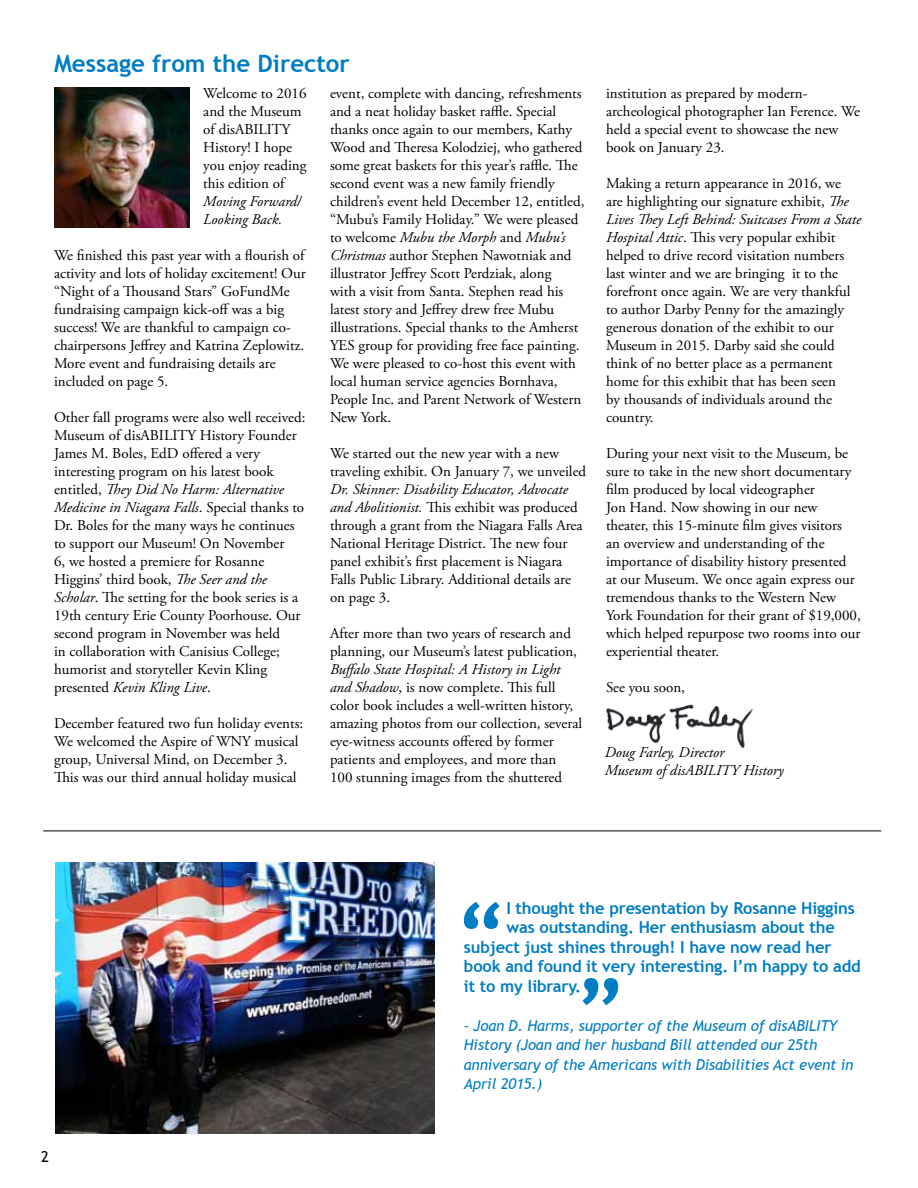
<style>
.page{position:relative;width:918px;height:1188px;background:#fff}
.page>*{position:absolute;margin:0;border:0;box-sizing:border-box;transform-origin:0 0}
.t1{font:700 24px "Trebuchet MS";color:#007dc3}
.t2{font:700 16.5px "Trebuchet MS";letter-spacing:-.01em;color:#007dc3}
.t3{font:15px/18px "Adobe Garamond Pro";color:#000}
.t4{font:italic 15px/19.5px "Trebuchet MS";letter-spacing:-.01em;color:#007dc3}
.t5{font:italic 15px/18px "Adobe Garamond Pro";color:#000}
.t6{font:15px "Trebuchet MS";color:#000}
.s1{font-style:italic}
</style>
<div class="page">
<img style="left:606px;top:704px;width:148px;height:45px">
<img style="left:54px;top:87px;width:136px;height:141px">
<img style="left:55px;top:862px;width:379px;height:272px">
<hr style="left:43px;top:831px;width:838px;height:1px;background:#000">
<svg style="left:464px;top:902px;width:36px;height:27px"></svg>
<svg style="left:583px;top:978px;width:35px;height:27px"></svg>
<h1 class="t1" style="left:54px;top:48px;width:297px">Message from the Director</h1>
<p class="t3" style="left:203px;top:85px;width:105px">Welcome to 2016 and the Museum of disABILITY<br>History! I hope you enjoy reading this edition of</p>
<p class="t5" style="left:203px;top:193px;width:99px">Moving Forward/<br>Looking Back.</p>
<p class="t3" style="left:54px;top:247px;width:253px">We finished this past year with a flourish of activity and lots of holiday excitement! Our “Night of a Thousand Stars” GoFundMe fundraising campaign kick-off was a big success! We are thankful to campaign co&shy;chairpersons Jeffrey and Katrina Zeplowitz.<br>More event and fundraising details are included on page 5.</p>
<p class="t3" style="left:54px;top:409px;width:253px">Other fall programs were also well received:<br>Museum of disABILITY History Founder James M. Boles, EdD offered a very interesting program on his latest book entitled, <span class="s1">They Did No Harm: Alternative Medicine in Niagara Falls</span>. Special thanks to Dr. Boles for the many ways he continues to support our Museum! On November<br>6, we hosted a premiere for Rosanne Higgins’ third book, <span class="s1">The Seer and the Scholar</span>. The setting for the book series is a 19th century Erie County Poorhouse. Our second program in November was held<br>in collaboration with Canisius College; humorist and storyteller Kevin Kling presented <span class="s1">Kevin Kling Live</span>.</p>
<p class="t3" style="left:54px;top:715px;width:251px">December featured two fun holiday events:<br>We welcomed the Aspire of WNY musical group, Universal Mind, on December 3.<br>This was our third annual holiday musical</p>
<p class="t3" style="left:330px;top:85px;width:256px">event, complete with dancing, refreshments and a neat holiday basket raffle. Special thanks once again to our members, Kathy Wood and Theresa Kolodziej, who gathered some great baskets for this year’s raffle. The second event was a new family friendly children’s event held December 12, entitled, “Mubu’s Family Holiday.” We were pleased to welcome <span class="s1">Mubu the Morph</span> and <span class="s1">Mubu’s Christmas</span> author Stephen Nawotniak and illustrator Jeffrey Scott Perdziak, along<br>with a visit from Santa. Stephen read his latest story and Jeffrey drew free Mubu illustrations. Special thanks to the Amherst YES group for providing free face painting.<br>We were pleased to co-host this event with local human service agencies Bornhava, People Inc. and Parent Network of Western New York.</p>
<p class="t3" style="left:330px;top:445px;width:258px">We started out the new year with a new traveling exhibit. On January 7, we unveiled</p>
<p class="t3" style="left:330px;top:481px;width:254px"><span class="s1">Dr. Skinner: Disability Educator, Advocate and Abolitionist.</span> This exhibit was produced through a grant from the Niagara Falls Area National Heritage District. The new four panel exhibit’s first placement is Niagara Falls Public Library. Additional details are on page 3.</p>
<p class="t3" style="left:330px;top:625px;width:248px">After more than two years of research and planning, our Museum’s latest publication,</p>
<p class="t3" style="left:330px;top:661px;width:254px"><span class="s1">Buffalo State Hospital: A History in Light and Shadow</span>, is now complete. This full color book includes a well-written history, amazing photos from our collection, several eye-witness accounts offered by former patients and employees, and more than 100 stunning images from the shuttered</p>
<p class="t3" style="left:606px;top:85px;width:256px">institution as prepared by modern&shy;archeological photographer Ian Ference. We held a special event to showcase the new book on January 23.</p>
<p class="t3" style="left:606px;top:175px;width:257px">Making a return appearance in 2016, we are highlighting our signature exhibit, <span class="s1">The Lives They Left Behind: Suitcases From a State Hospital Attic</span>. This very popular exhibit helped to drive record visitation numbers last winter and we are bringing it to the forefront once again. We are very thankful to author Darby Penny for the amazingly generous donation of the exhibit to our Museum in 2015. Darby said she could think of no better place as a permanent home for this exhibit that has been seen<br>by thousands of individuals around the country.</p>
<p class="t3" style="left:606px;top:445px;width:256px">During your next visit to the Museum, be sure to take in the new short documentary film produced by local videographer<br>Jon Hand. Now showing in our new theater, this 15-minute film gives visitors<br>an overview and understanding of the importance of disability history presented at our Museum. We once again express our tremendous thanks to the Western New York Foundation for their grant of $19,000, which helped repurpose two rooms into our experiential theater.</p>
<p class="t3" style="left:606px;top:679px;width:81px">See you soon,</p>
<p class="t5" style="left:605px;top:744px;width:180px">Doug Farley, Director<br>Museum of disABILITY History</p>
<p class="t6" style="left:41px;top:1148px;width:9px">2</p>
<p class="t2" style="left:506px;top:898px;width:350px">I thought the presentation by Rosanne Higgins</p>
<p class="t2" style="left:506px;top:917px;width:330px">was outstanding. Her enthusiasm about the</p>
<p class="t2" style="left:464px;top:937px;width:369px">subject just shines through! I have now read her</p>
<p class="t2" style="left:464px;top:956px;width:398px">book and found it very interesting. I’m happy to add</p>
<p class="t2" style="left:464px;top:976px;width:119px">it to my library.</p>
<p class="t4" style="left:464px;top:1016px;width:391px">- Joan D. Harms, supporter of the Museum of disABILITY History (Joan and her husband Bill attended our 25th anniversary of the Americans with Disabilities Act event in April 2015.)</p>
</div>
